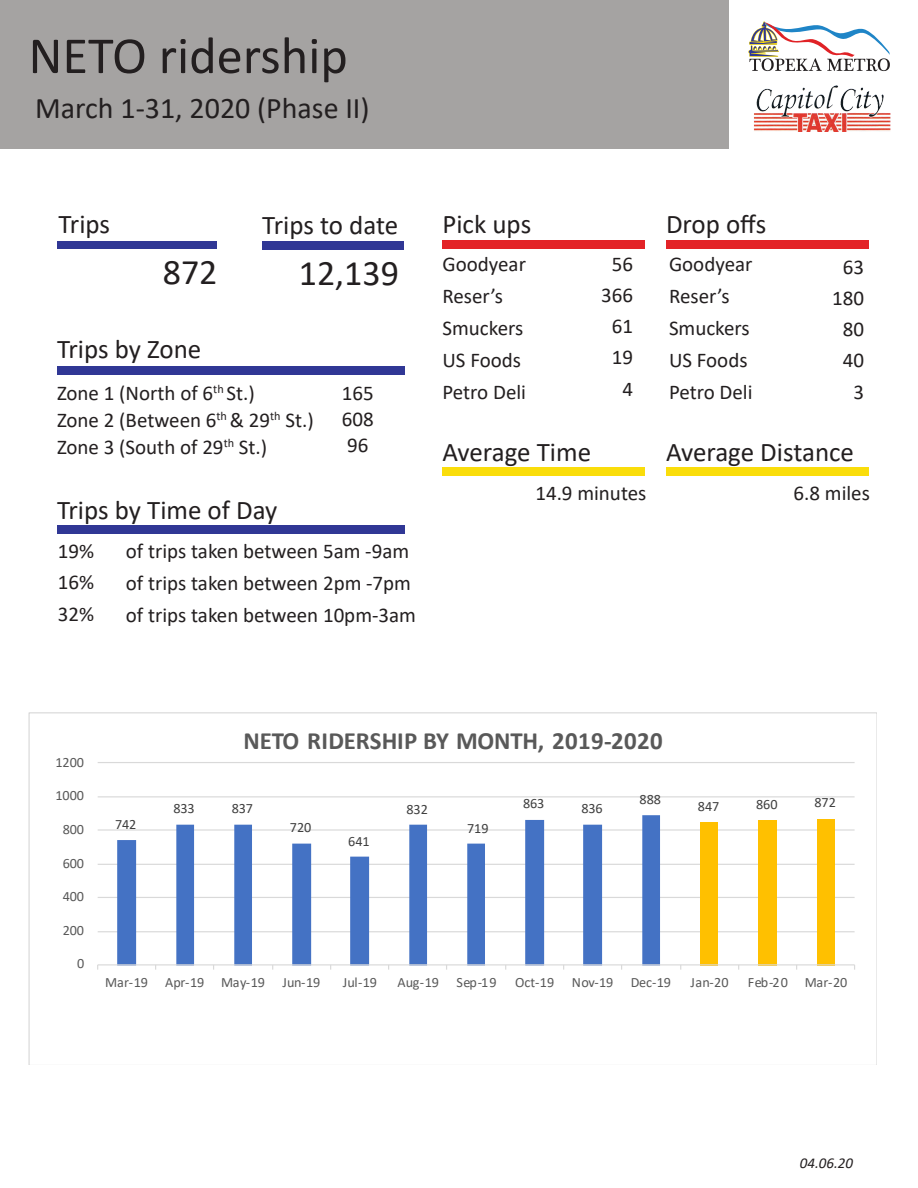
<style>
.page{position:relative;width:918px;height:1188px;background:#fff}
.page>*{position:absolute;margin:0;border:0;box-sizing:border-box;transform-origin:0 0}
.t1{font:52.5px "Calibri";color:#231f20}
.t2{font:36px "Calibri";color:#231f20}
.t3{font:30px "Calibri";color:#231f20}
.t4{font:27px "Calibri";color:#231f20}
.t5{font:700 24.9px "Calibri";letter-spacing:.01em;color:#595959}
.t6{font:21px "Calibri";color:#231f20}
.t7{font:italic 15px "Calibri";color:#231f20}
.t8{font:14.25px "Calibri";letter-spacing:-.005em;color:#595959}
.t9{font:14.25px "Calibri";letter-spacing:-.005em;color:#404040}
</style>
<div class="page">
<div style="left:0;top:0;width:729px;height:148px;background:#a5a3a2"></div>
<div style="left:57px;top:241px;width:160px;height:7px;background:#303795"></div>
<div style="left:262px;top:241px;width:142px;height:9px;background:#303795"></div>
<div style="left:57px;top:525px;width:348px;height:9px;background:#303795"></div>
<div style="left:57px;top:366px;width:348px;height:8px;background:#303795"></div>
<div style="left:442px;top:241px;width:203px;height:8px;background:#e32327"></div>
<div style="left:666px;top:240px;width:202px;height:8px;background:#e32327"></div>
<svg style="left:748px;top:21px;width:142px;height:50px"></svg>
<img style="left:754px;top:85px;width:137px;height:47px">
<div style="left:666px;top:467px;width:202px;height:9px;background:#fadd0b"></div>
<div style="left:442px;top:467px;width:203px;height:8px;background:#fadd0b"></div>
<svg style="left:28px;top:712px;width:848px;height:353px"></svg>
<p class="t1" style="left:28px;top:19px;width:321px">NETO ridership</p>
<p class="t3" style="left:35px;top:87px;width:336px">March 1-31, 2020 (Phase II)</p>
<p class="t4" style="left:58px;top:206px;width:53px">Trips</p>
<p class="t4" style="left:262px;top:206px;width:138px">Trips to date</p>
<p class="t4" style="left:442px;top:205px;width:90px">Pick ups</p>
<p class="t4" style="left:666px;top:205px;width:102px">Drop offs</p>
<p class="t2" style="left:163px;top:247px;width:56px">872</p>
<p class="t2" style="left:299px;top:248px;width:102px">12,139</p>
<p class="t6" style="left:442px;top:250px;width:85px">Goodyear</p>
<p class="t6" style="left:442px;top:282px;width:62px">Reser’s</p>
<p class="t6" style="left:442px;top:314px;width:82px">Smuckers</p>
<p class="t6" style="left:442px;top:346px;width:80px">US Foods</p>
<p class="t6" style="left:57px;top:378px;width:199px">Zone 1 (North of 6<sup>th</sup> St.)</p>
<p class="t6" style="left:442px;top:378px;width:85px">Petro Deli</p>
<p class="t6" style="left:57px;top:405px;width:258px">Zone 2 (Between 6<sup>th</sup> &amp; 29<sup>th</sup> St.)</p>
<p class="t6" style="left:57px;top:433px;width:212px">Zone 3 (South of 29<sup>th</sup> St.)</p>
<p class="t6" style="left:669px;top:250px;width:85px">Goodyear</p>
<p class="t6" style="left:669px;top:282px;width:62px">Reser’s</p>
<p class="t6" style="left:669px;top:314px;width:82px">Smuckers</p>
<p class="t6" style="left:669px;top:346px;width:80px">US Foods</p>
<p class="t6" style="left:669px;top:378px;width:85px">Petro Deli</p>
<p class="t6" style="left:612px;top:249px;width:23px">56</p>
<p class="t6" style="left:601px;top:281px;width:33px">366</p>
<p class="t6" style="left:612px;top:312px;width:23px">61</p>
<p class="t6" style="left:612px;top:343px;width:23px">19</p>
<p class="t6" style="left:843px;top:252px;width:23px">63</p>
<p class="t6" style="left:832px;top:284px;width:33px">180</p>
<p class="t6" style="left:843px;top:315px;width:23px">80</p>
<p class="t6" style="left:843px;top:346px;width:23px">40</p>
<p class="t6" style="left:853px;top:377px;width:12px">3</p>
<p class="t4" style="left:57px;top:330px;width:146px">Trips by Zone</p>
<p class="t6" style="left:342px;top:378px;width:33px">165</p>
<p class="t6" style="left:622px;top:374px;width:12px">4</p>
<p class="t6" style="left:342px;top:404px;width:33px">608</p>
<p class="t6" style="left:347px;top:431px;width:23px">96</p>
<p class="t4" style="left:442px;top:433px;width:150px">Average Time</p>
<p class="t4" style="left:666px;top:434px;width:190px">Average Distance</p>
<p class="t4" style="left:57px;top:491px;width:222px">Trips by Time of Day</p>
<p class="t6" style="left:58px;top:537px;width:38px">19%</p>
<p class="t6" style="left:58px;top:568px;width:38px">16%</p>
<p class="t6" style="left:58px;top:599px;width:38px">32%</p>
<p class="t6" style="left:126px;top:537px;width:285px">of trips taken between 5am -9am</p>
<p class="t6" style="left:126px;top:569px;width:287px">of trips taken between 2pm -7pm</p>
<p class="t6" style="left:126px;top:601px;width:292px">of trips taken between 10pm-3am</p>
<p class="t6" style="left:535px;top:478px;width:113px">14.9 minutes</p>
<p class="t6" style="left:794px;top:478px;width:78px">6.8 miles</p>
<p class="t8" style="left:56px;top:752px;width:30px">1200</p>
<p class="t8" style="left:56px;top:786px;width:30px">1000</p>
<p class="t8" style="left:63px;top:819px;width:23px">800</p>
<p class="t8" style="left:63px;top:853px;width:23px">600</p>
<p class="t8" style="left:63px;top:887px;width:23px">400</p>
<p class="t8" style="left:63px;top:920px;width:23px">200</p>
<p class="t8" style="left:77px;top:954px;width:9px">0</p>
<p class="t9" style="left:115px;top:814px;width:23px">742</p>
<p class="t5" style="left:243px;top:723px;width:421px">NETO RIDERSHIP BY MONTH, 2019-2020</p>
<p class="t9" style="left:173px;top:799px;width:23px">833</p>
<p class="t9" style="left:232px;top:798px;width:23px">837</p>
<p class="t9" style="left:290px;top:818px;width:23px">720</p>
<p class="t9" style="left:348px;top:831px;width:23px">641</p>
<p class="t9" style="left:407px;top:799px;width:23px">832</p>
<p class="t9" style="left:467px;top:818px;width:23px">719</p>
<p class="t9" style="left:523px;top:794px;width:23px">863</p>
<p class="t9" style="left:581px;top:798px;width:23px">836</p>
<p class="t9" style="left:640px;top:790px;width:23px">888</p>
<p class="t9" style="left:698px;top:796px;width:23px">847</p>
<p class="t9" style="left:756px;top:794px;width:23px">860</p>
<p class="t9" style="left:815px;top:792px;width:23px">872</p>
<p class="t8" style="left:105px;top:972px;width:217px">Mar-19 Apr-19 May-19 Jun-19</p>
<p class="t8" style="left:343px;top:972px;width:36px">Jul-19</p>
<p class="t8" style="left:397px;top:972px;width:101px">Aug-19 Sep-19</p>
<p class="t8" style="left:515px;top:972px;width:158px">Oct-19 Nov-19 Dec-19</p>
<p class="t8" style="left:691px;top:972px;width:39px">Jan-20</p>
<p class="t8" style="left:748px;top:972px;width:101px">Feb-20 Mar-20</p>
<p class="t7" style="left:800px;top:1153px;width:55px">04.06.20</p>
</div>
